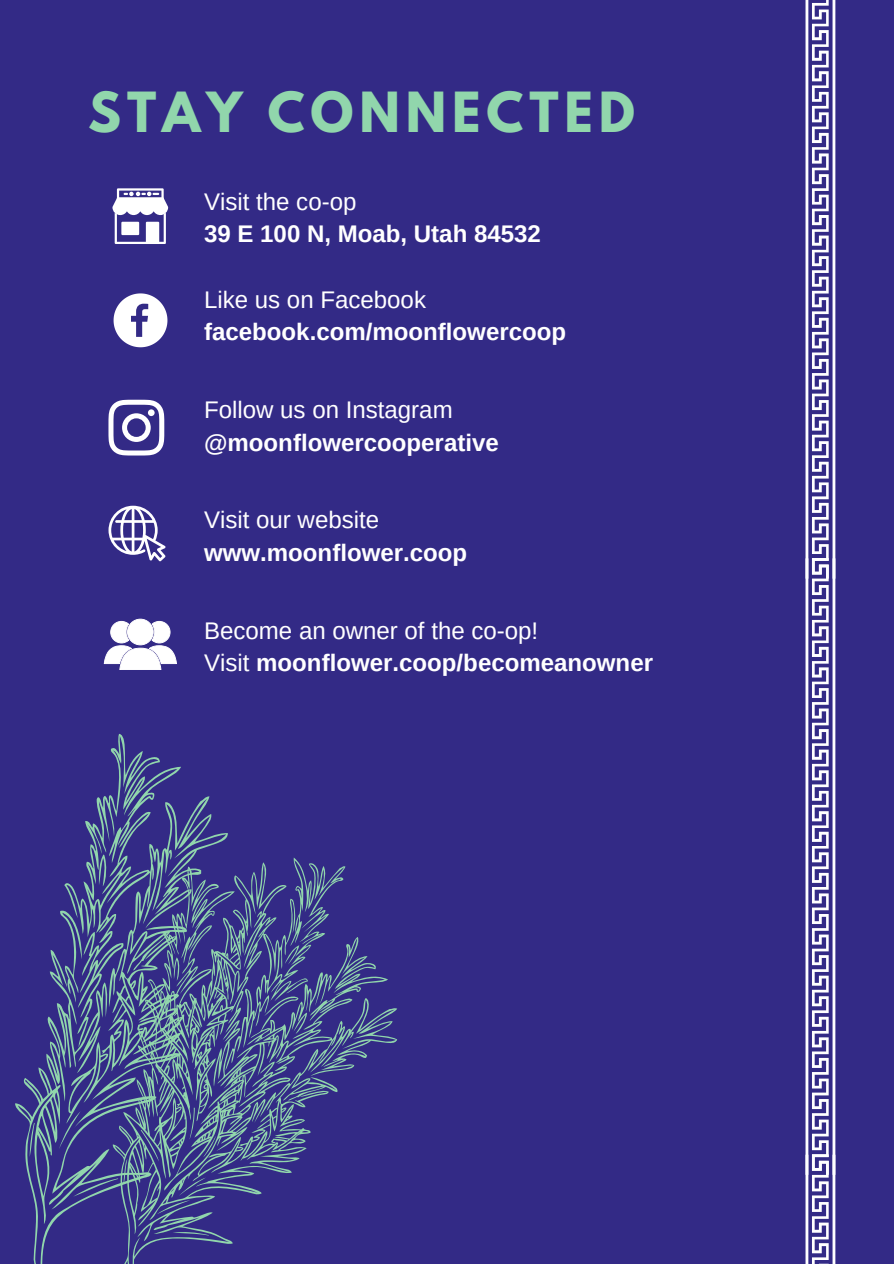
<style>
.page{position:relative;width:894px;height:1264px;background:#fff}
.page>*{position:absolute;margin:0;border:0;box-sizing:border-box;transform-origin:0 0}
.t1{font:700 49.05px "League Spartan";letter-spacing:.12em;color:#91d6ac}
.t2{font:700 24px "Arimo";color:#fff}
.t3{font:24px "Arimo";color:#fff}
.s1{font-weight:400}
</style>
<div class="page">
<div style="left:0;top:0;width:893px;height:1263px;background:#332a86"></div>
<svg style="left:96px;top:733px;width:114px;height:71px"></svg>
<svg style="left:15px;top:804px;width:383px;height:459px"></svg>
<svg style="left:167px;top:957px;width:19px;height:23px"></svg>
<svg style="left:59px;top:1107px;width:158px;height:140px"></svg>
<svg style="left:805px;top:0;width:30px;height:1154px"></svg>
<svg style="left:805px;top:1154px;width:30px;height:109px"></svg>
<svg style="left:113px;top:293px;width:54px;height:54px"></svg>
<svg style="left:108px;top:400px;width:56px;height:55px"></svg>
<div style="left:148px;top:409px;width:7px;height:7px;background:#fff;border-radius:50%"></div>
<svg style="left:108px;top:505px;width:58px;height:56px"></svg>
<svg style="left:104px;top:618px;width:73px;height:52px"></svg>
<svg style="left:112px;top:188px;width:56px;height:56px"></svg>
<p class="t1" style="left:88px;top:87px;width:548px">STAY CONNECTED</p>
<h1 class="t3" style="left:204px;top:188px;width:154px">Visit the co-op</h1>
<p class="t2" style="left:204px;top:221px;width:338px">39 E 100 N, Moab, Utah 84532</p>
<p class="t3" style="left:204px;top:286px;width:223px">Like us on Facebook</p>
<p class="t2" style="left:204px;top:318px;width:363px">facebook.com/moonflowercoop</p>
<p class="t3" style="left:204px;top:396px;width:250px">Follow us on Instagram</p>
<p class="t2" style="left:204px;top:429px;width:296px">@moonflowercooperative</p>
<p class="t3" style="left:204px;top:506px;width:176px">Visit our website</p>
<p class="t2" style="left:204px;top:539px;width:264px">www.moonflower.coop</p>
<p class="t3" style="left:204px;top:617px;width:335px">Become an owner of the co-op!</p>
<p class="t2" style="left:204px;top:649px;width:450px"><span class="s1">Visit</span> moonflower.coop/becomeanowner</p>
</div>
